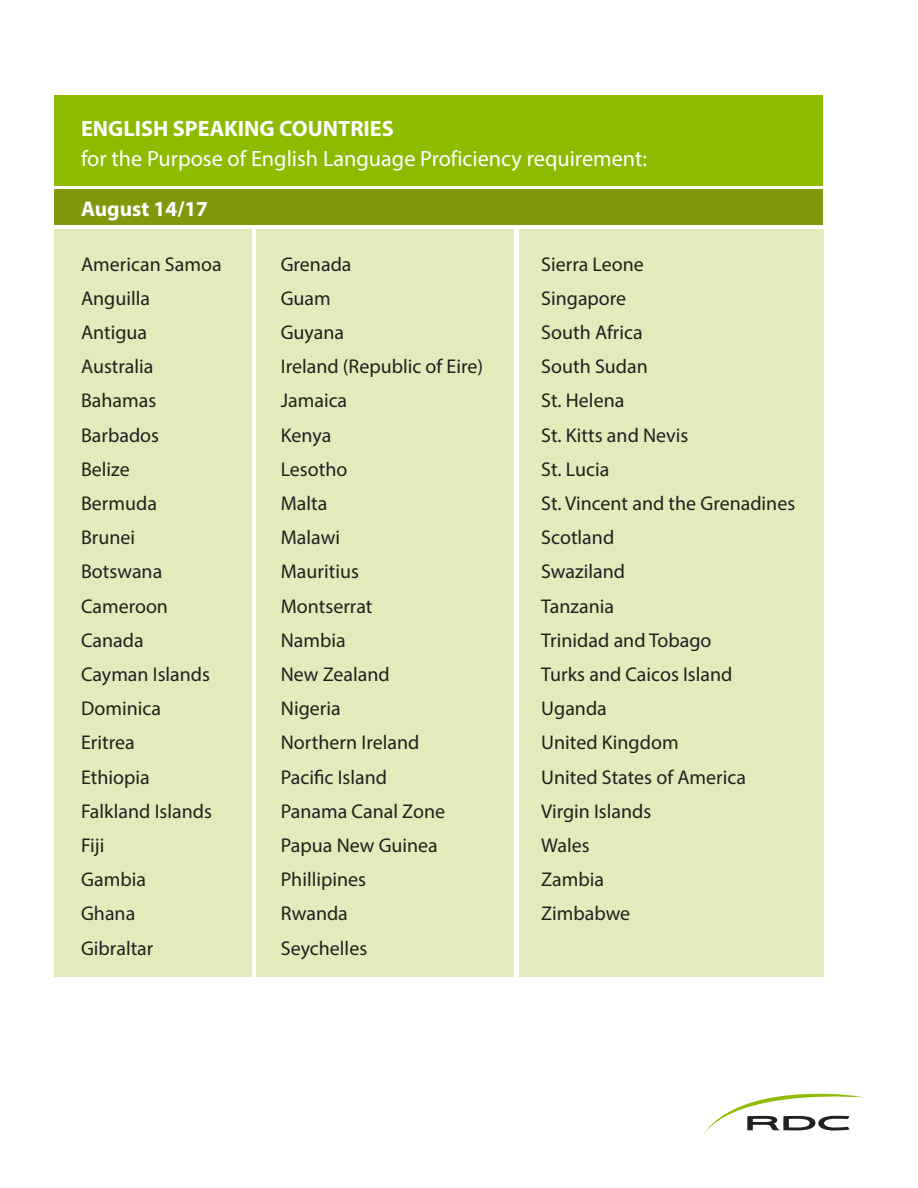
<style>
.page{position:relative;width:918px;height:1188px;background:#fff}
.page>*{position:absolute;margin:0;border:0;box-sizing:border-box;transform-origin:0 0}
.Paragraph_Style_1{font:22.2px "Myriad Pro";color:#fff}
.Paragraph_Style_1-2{font:700 22.2px "Myriad Pro";color:#fff}
.Paragraph_Style_1-3{font:700 21.3px "Myriad Pro";color:#fff}
.t1{font:19.95px "Myriad Pro";color:#231f20}
</style>
<div class="page">
<div style="left:55px;top:190px;width:768px;height:35px;background:#81980d"></div>
<div style="left:55px;top:95px;width:768px;height:91px;background:#8dbb00"></div>
<div style="left:55px;top:229px;width:197px;height:747px;background:#e3eabb"></div>
<div style="left:256px;top:229px;width:258px;height:747px;background:#e3eabb"></div>
<div style="left:519px;top:229px;width:304px;height:747px;background:#e3eabb"></div>
<svg style="left:704px;top:1093px;width:160px;height:41px"></svg>
<p class="Paragraph_Style_1-2" style="left:81px;top:114px;width:314px">ENGLISH SPEAKING COUNTRIES</p>
<p class="Paragraph_Style_1" style="left:81px;top:145px;width:567px">for the Purpose of English Language Proficiency requirement:</p>
<p class="Paragraph_Style_1-3" style="left:81px;top:195px;width:129px">August 14/17</p>
<p class="t1" style="left:81px;top:252px;width:142px">American Samoa</p>
<p class="t1" style="left:81px;top:286px;width:71px">Anguilla</p>
<p class="t1" style="left:81px;top:320px;width:68px">Antigua</p>
<p class="t1" style="left:81px;top:354px;width:74px">Australia</p>
<p class="t1" style="left:81px;top:388px;width:77px">Bahamas</p>
<p class="t1" style="left:81px;top:423px;width:80px">Barbados</p>
<p class="t1" style="left:81px;top:457px;width:50px">Belize</p>
<p class="t1" style="left:81px;top:491px;width:77px">Bermuda</p>
<p class="t1" style="left:81px;top:525px;width:56px">Brunei</p>
<p class="t1" style="left:81px;top:559px;width:83px">Botswana</p>
<p class="t1" style="left:81px;top:594px;width:88px">Cameroon</p>
<p class="t1" style="left:81px;top:628px;width:64px">Canada</p>
<p class="t1" style="left:81px;top:662px;width:131px">Cayman Islands</p>
<p class="t1" style="left:81px;top:696px;width:81px">Dominica</p>
<p class="t1" style="left:81px;top:730px;width:55px">Eritrea</p>
<p class="t1" style="left:81px;top:765px;width:70px">Ethiopia</p>
<p class="t1" style="left:81px;top:799px;width:132px">Falkland Islands</p>
<p class="t1" style="left:81px;top:833px;width:25px">Fiji</p>
<p class="t1" style="left:81px;top:867px;width:66px">Gambia</p>
<p class="t1" style="left:81px;top:901px;width:56px">Ghana</p>
<p class="t1" style="left:81px;top:936px;width:74px">Gibraltar</p>
<p class="t1" style="left:281px;top:252px;width:72px">Grenada</p>
<p class="t1" style="left:281px;top:286px;width:52px">Guam</p>
<p class="t1" style="left:281px;top:320px;width:65px">Guyana</p>
<p class="t1" style="left:281px;top:354px;width:204px">Ireland (Republic of Eire)</p>
<p class="t1" style="left:281px;top:388px;width:68px">Jamaica</p>
<p class="t1" style="left:281px;top:423px;width:52px">Kenya</p>
<p class="t1" style="left:281px;top:457px;width:68px">Lesotho</p>
<p class="t1" style="left:281px;top:491px;width:48px">Malta</p>
<p class="t1" style="left:281px;top:525px;width:61px">Malawi</p>
<p class="t1" style="left:281px;top:559px;width:80px">Mauritius</p>
<p class="t1" style="left:281px;top:594px;width:93px">Montserrat</p>
<p class="t1" style="left:281px;top:628px;width:67px">Nambia</p>
<p class="t1" style="left:281px;top:662px;width:111px">New Zealand</p>
<p class="t1" style="left:281px;top:696px;width:62px">Nigeria</p>
<p class="t1" style="left:281px;top:730px;width:140px">Northern Ireland</p>
<p class="t1" style="left:281px;top:765px;width:108px">Pacific Island</p>
<p class="t1" style="left:281px;top:799px;width:166px">Panama Canal Zone</p>
<p class="t1" style="left:281px;top:833px;width:159px">Papua New Guinea</p>
<p class="t1" style="left:281px;top:867px;width:87px">Phillipines</p>
<p class="t1" style="left:281px;top:901px;width:69px">Rwanda</p>
<p class="t1" style="left:281px;top:936px;width:88px">Seychelles</p>
<p class="t1" style="left:541px;top:252px;width:104px">Sierra Leone</p>
<p class="t1" style="left:541px;top:286px;width:86px">Singapore</p>
<p class="t1" style="left:541px;top:320px;width:103px">South Africa</p>
<p class="t1" style="left:541px;top:354px;width:108px">South Sudan</p>
<p class="t1" style="left:541px;top:388px;width:85px">St. Helena</p>
<p class="t1" style="left:541px;top:423px;width:149px">St. Kitts and Nevis</p>
<p class="t1" style="left:541px;top:457px;width:70px">St. Lucia</p>
<p class="t1" style="left:541px;top:491px;width:256px">St. Vincent and the Grenadines</p>
<p class="t1" style="left:541px;top:525px;width:74px">Scotland</p>
<p class="t1" style="left:541px;top:559px;width:85px">Swaziland</p>
<p class="t1" style="left:541px;top:594px;width:74px">Tanzania</p>
<p class="t1" style="left:541px;top:628px;width:172px">Trinidad and Tobago</p>
<p class="t1" style="left:541px;top:662px;width:193px">Turks and Caicos Island</p>
<p class="t1" style="left:541px;top:696px;width:67px">Uganda</p>
<p class="t1" style="left:541px;top:730px;width:139px">United Kingdom</p>
<p class="t1" style="left:541px;top:765px;width:206px">United States of America</p>
<p class="t1" style="left:541px;top:799px;width:112px">Virgin Islands</p>
<p class="t1" style="left:541px;top:833px;width:50px">Wales</p>
<p class="t1" style="left:541px;top:867px;width:64px">Zambia</p>
<p class="t1" style="left:541px;top:901px;width:90px">Zimbabwe</p>
</div>
